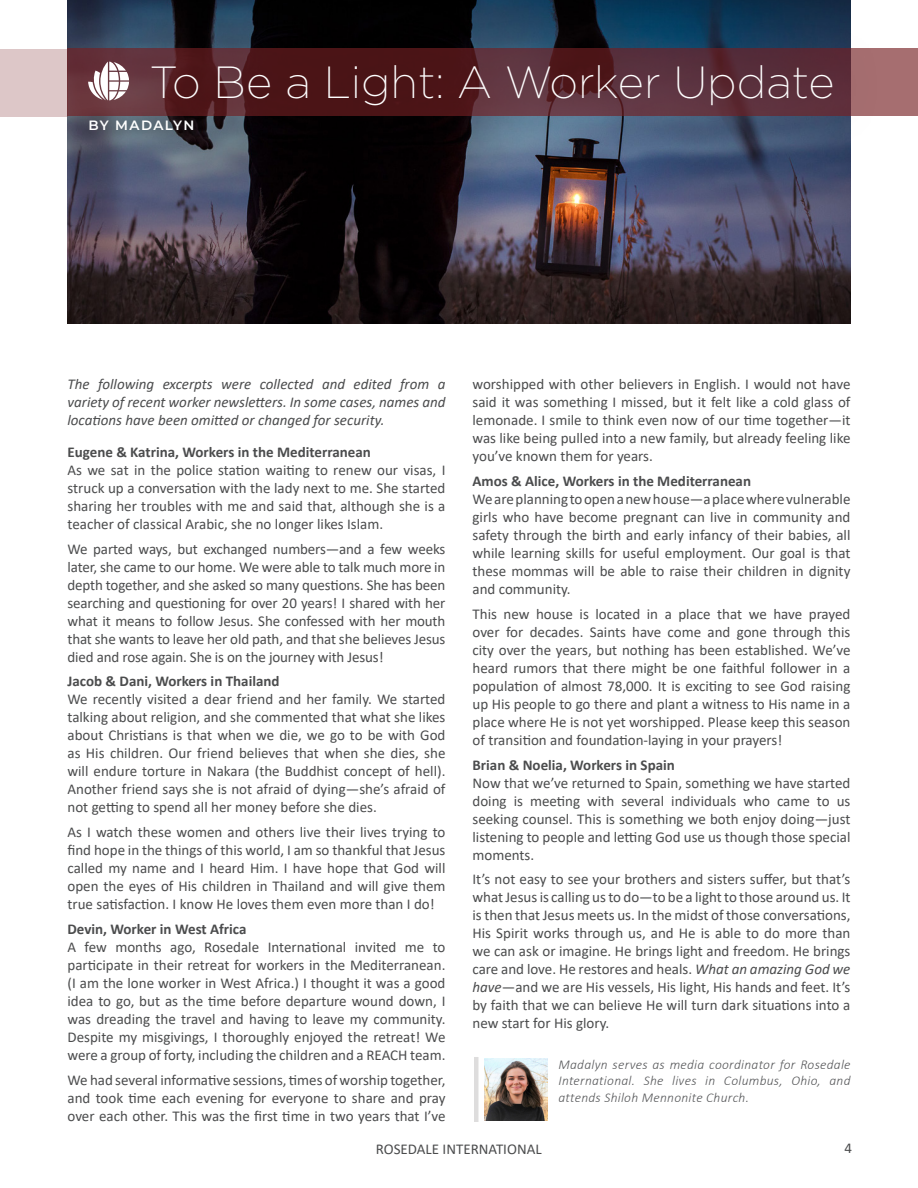
<style>
.page{position:relative;width:918px;height:1188px;background:#fff}
.page>*{position:absolute;margin:0;border:0;box-sizing:border-box;transform-origin:0 0}
.Secondary_Page_Title{font:200 45px "Gotham";color:#fff}
.Body{font:15px/18px "Calibri";color:#4b4c4d;text-align:justify}
.Body-2{font:700 15px "Calibri";color:#4b4c4d}
.Body-3{font:italic 15px/18px "Calibri";color:#4b4c4d;text-align:justify}
.Bio{font:italic 300 13.5px/16.5px "Calibri";letter-spacing:.02em;color:#57585a;text-align:justify}
.By__Name_Secondary{font:600 13.5px "Montserrat";letter-spacing:.09em;color:#fff}
.s1{font-style:italic}
</style>
<div class="page">
<img style="left:68px;top:0;width:782px;height:324px">
<div style="left:0;top:50px;width:68px;height:67px;background:#ddc7c8"></div>
<svg style="left:68px;top:49px;width:850px;height:67px;background:#8d575b"></svg>
<svg style="left:112px;top:19px;width:766px;height:132px;background:#43323e"></svg>
<div style="left:75px;top:106px;width:133px;height:39px;background:#231f20;opacity:.53"></div>
<hr style="left:474px;top:1057px;width:4px;height:65px;background:#dedddd">
<img style="left:485px;top:1058px;width:63px;height:63px">
<svg style="left:88px;top:62px;width:41px;height:38px"></svg>
<p class="Secondary_Page_Title" style="left:150px;top:58px;width:686px">To Be a Light: A Worker Update</p>
<p class="By__Name_Secondary" style="left:89px;top:116px;width:107px">BY MADALYN</p>
<p class="Body-3" style="left:68px;top:375px;width:379px">The following excerpts were collected and edited from a variety of recent worker newsletters. In some cases, names and locations have been omitted or changed for security.</p>
<p class="Body-2" style="left:68px;top:441px;width:305px">Eugene &amp; Katrina, Workers in the Mediterranean</p>
<p class="Body" style="left:68px;top:460px;width:379px">As we sat in the police station waiting to renew our visas, I struck up a conversation with the lady next to me. She started sharing her troubles with me and said that, although she is a teacher of classical Arabic, she no longer likes Islam.</p>
<p class="Body" style="left:68px;top:539px;width:379px">We parted ways, but exchanged numbers—and a few weeks later, she came to our home. We were able to talk much more in depth together, and she asked so many questions. She has been searching and questioning for over 20 years! I shared with her what it means to follow Jesus. She confessed with her mouth that she wants to leave her old path, and that she believes Jesus died and rose again. She is on the journey with Jesus!</p>
<p class="Body-2" style="left:68px;top:671px;width:214px">Jacob &amp; Dani, Workers in Thailand</p>
<p class="Body" style="left:68px;top:690px;width:380px">We recently visited a dear friend and her family. We started talking about religion, and she commented that what she likes about Christians is that when we die, we go to be with God as His children. Our friend believes that when she dies, she will endure torture in Nakara (the Buddhist concept of hell).<br>Another friend says she is not afraid of dying—she’s afraid of not getting to spend all her money before she dies.</p>
<p class="Body" style="left:68px;top:823px;width:379px">As I watch these women and others live their lives trying to find hope in the things of this world, I am so thankful that Jesus called my name and I heard Him. I have hope that God will open the eyes of His children in Thailand and will give them true satisfaction. I know He loves them even more than I do!</p>
<p class="Body-2" style="left:68px;top:918px;width:181px">Devin, Worker in West Africa</p>
<p class="Body" style="left:68px;top:937px;width:380px">A few months ago, Rosedale International invited me to participate in their retreat for workers in the Mediterranean. (I am the lone worker in West Africa.) I thought it was a good idea to go, but as the time before departure wound down, I was dreading the travel and having to leave my community.<br>Despite my misgivings, I thoroughly enjoyed the retreat! We were a group of forty, including the children and a REACH team.</p>
<p class="Body" style="left:68px;top:1070px;width:380px">We had several informative sessions, times of worship together, and took time each evening for everyone to share and pray over each other. This was the first time in two years that I’ve</p>
<p class="Body" style="left:472px;top:375px;width:380px">worshipped with other believers in English. I would not have said it was something I missed, but it felt like a cold glass of lemonade. I smile to think even now of our time together—it was like being pulled into a new family, but already feeling like you’ve known them for years.</p>
<p class="Body-2" style="left:472px;top:470px;width:280px">Amos &amp; Alice, Workers in the Mediterranean</p>
<p class="Body" style="left:472px;top:490px;width:379px">We are planning to open a new house—a place where vulnerable girls who have become pregnant can live in community and safety through the birth and early infancy of their babies, all while learning skills for useful employment. Our goal is that these mommas will be able to raise their children in dignity and community.</p>
<p class="Body" style="left:472px;top:604px;width:380px">This new house is located in a place that we have prayed over for decades. Saints have come and gone through this city over the years, but nothing has been established. We’ve heard rumors that there might be one faithful follower in a population of almost 78,000. It is exciting to see God raising up His people to go there and plant a witness to His name in a place where He is not yet worshipped. Please keep this season of transition and foundation-laying in your prayers!</p>
<p class="Body-2" style="left:472px;top:754px;width:204px">Brian &amp; Noelia, Workers in Spain</p>
<p class="Body" style="left:472px;top:773px;width:380px">Now that we’ve returned to Spain, something we have started doing is meeting with several individuals who came to us seeking counsel. This is something we both enjoy doing—just listening to people and letting God use us though those special moments.</p>
<p class="Body" style="left:472px;top:870px;width:380px">It’s not easy to see your brothers and sisters suffer, but that’s what Jesus is calling us to do—to be a light to those around us. It is then that Jesus meets us. In the midst of those conversations, His Spirit works through us, and He is able to do more than we can ask or imagine. He brings light and freedom. He brings care and love. He restores and heals. <span class="s1">What an amazing God we have</span>—and we are His vessels, His light, His hands and feet. It’s by faith that we can believe He will turn dark situations into a new start for His glory.</p>
<p class="Bio" style="left:559px;top:1056px;width:294px">Madalyn serves as media coordinator for Rosedale International. She lives in Columbus, Ohio, and attends Shiloh Mennonite Church.</p>
<p class="Body" style="left:376px;top:1140px;width:167px">ROSEDALE INTERNATIONAL</p>
<p class="Body" style="left:845px;top:1139px;width:9px">4</p>
</div>
